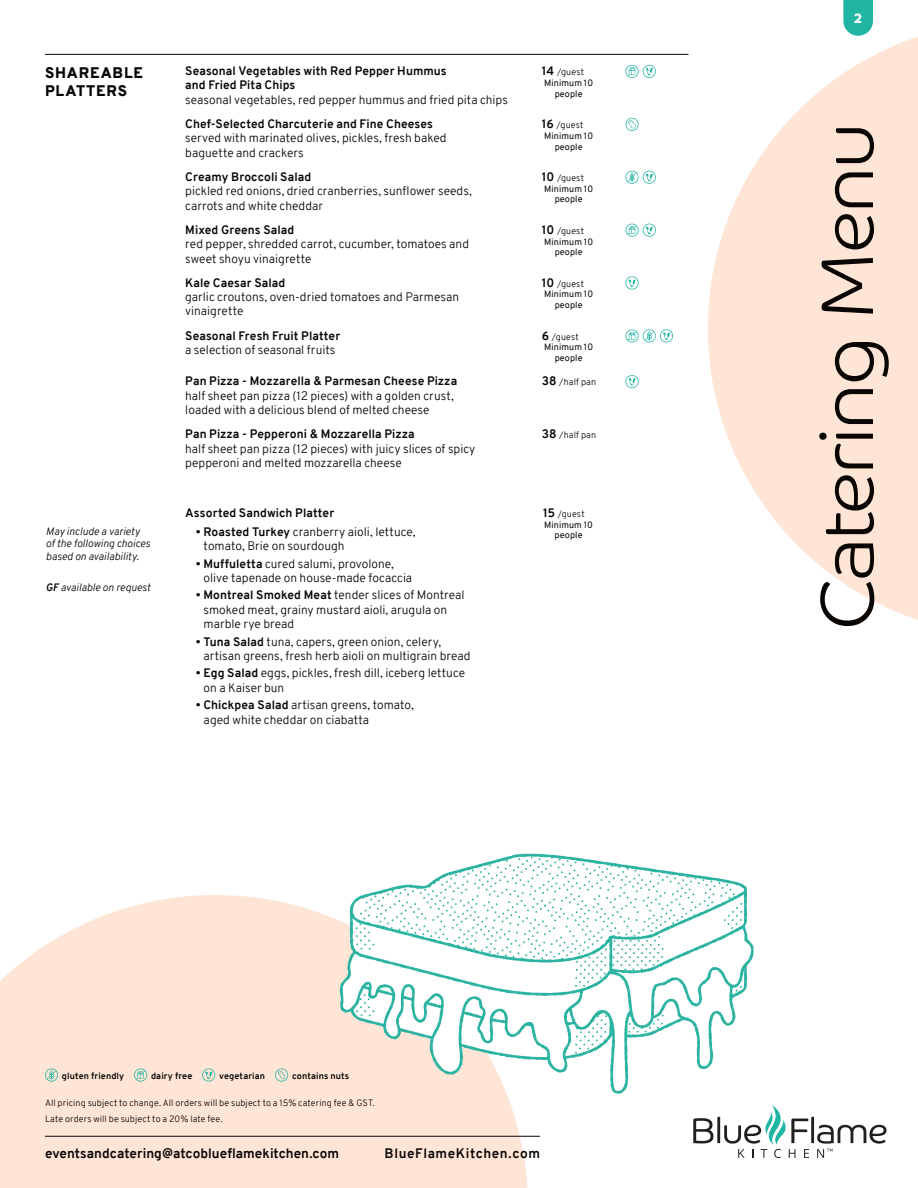
<style>
.page{position:relative;width:918px;height:1188px;background:#fff}
.page>*{position:absolute;margin:0;border:0;box-sizing:border-box;transform-origin:0 0}
.t1{font:300 75px "Co Headline";color:#0a0604}
.t2{font:900 15px/18px "Overpass";letter-spacing:.055em;color:#0a0604}
.t3{font:700 13.5px "Overpass";letter-spacing:.005em;color:#0a0604}
.t4{font:700 13.5px "Overpass";letter-spacing:.045em;color:#0a0604}
.t5{font:700 13.5px "Co Headline";color:#fff}
.t6{font:300 12px/14.4px "Overpass";color:#0a0604}
.t7{font:700 12px/14.4px "Overpass";letter-spacing:.005em;color:#0a0604}
.t8{font:italic 300 10.5px/12.6px "Overpass";letter-spacing:.005em;color:#0a0604}
.t9{font:300 9px/15.3px "Overpass";letter-spacing:.015em;color:#0a0604}
.t10{font:9px "Overpass";letter-spacing:.01em;color:#0a0604}
.t11{font:700 9px "Overpass";letter-spacing:.015em;color:#0a0604}
.s1{font-weight:300}
.s2{font-weight:700;font-size:12px}
.s3{font-weight:700}
</style>
<div class="page">
<svg style="left:708px;top:36px;width:210px;height:584px;fill:#fee5d6"></svg>
<svg style="left:0;top:895px;width:528px;height:293px;background:#fde6d8"></svg>
<svg style="left:340px;top:894px;width:414px;height:181px"></svg>
<svg style="left:350px;top:854px;width:397px;height:142px"></svg>
<svg style="left:351px;top:855px;width:391px;height:239px"></svg>
<svg style="left:693px;top:1105px;width:193px;height:53px"></svg>
<hr style="left:45px;top:1136px;width:495px;height:1px;background:#0a0604">
<svg style="left:843px;top:0;width:30px;height:36px"></svg>
<svg style="left:44px;top:1068px;width:15px;height:14px"></svg>
<svg style="left:133px;top:1068px;width:15px;height:14px"></svg>
<svg style="left:202px;top:1068px;width:14px;height:14px"></svg>
<svg style="left:274px;top:1068px;width:14px;height:14px"></svg>
<hr style="left:45px;top:54px;width:643px;height:1px;background:#0a0604">
<svg style="left:625px;top:64px;width:31px;height:14px"></svg>
<svg style="left:625px;top:117px;width:14px;height:14px"></svg>
<svg style="left:625px;top:170px;width:31px;height:14px"></svg>
<svg style="left:625px;top:223px;width:31px;height:14px"></svg>
<svg style="left:625px;top:276px;width:14px;height:14px"></svg>
<svg style="left:625px;top:329px;width:48px;height:13px"></svg>
<svg style="left:625px;top:375px;width:14px;height:13px"></svg>
<p class="t2" style="left:45px;top:64px;width:99px">SHAREABLE<br>PLATTERS</p>
<p class="t7" style="left:185px;top:64px;width:324px">Seasonal Vegetables with Red Pepper Hummus<br>and Fried Pita Chips<br><span class="s1">seasonal vegetables, red pepper hummus and fried pita chips</span></p>
<p class="t9" style="left:542px;top:64px;width:44px"><span class="s2">14</span> /guest</p>
<p class="t10" style="left:544px;top:76px;width:50px">Minimum 10</p>
<p class="t10" style="left:555px;top:87px;width:29px">people</p>
<p class="t6" style="left:185px;top:117px;width:263px"><span class="s3">Chef-Selected Charcuterie and Fine Cheeses </span>served with marinated olives, pickles, fresh baked baguette and crackers</p>
<p class="t9" style="left:542px;top:117px;width:43px"><span class="s2">16</span> /guest</p>
<p class="t10" style="left:544px;top:129px;width:50px">Minimum 10</p>
<p class="t10" style="left:555px;top:140px;width:29px">people</p>
<p class="t6" style="left:185px;top:170px;width:288px"><span class="s3">Creamy Broccoli Salad<br></span>pickled red onions, dried cranberries, sunflower seeds, carrots and white cheddar</p>
<p class="t9" style="left:542px;top:170px;width:44px"><span class="s2">10</span> /guest</p>
<p class="t10" style="left:544px;top:182px;width:50px">Minimum 10</p>
<p class="t10" style="left:555px;top:193px;width:29px">people</p>
<p class="t6" style="left:185px;top:222px;width:285px"><span class="s3">Mixed Greens Salad<br></span>red pepper, shredded carrot, cucumber, tomatoes and sweet shoyu vinaigrette</p>
<p class="t9" style="left:542px;top:223px;width:44px"><span class="s2">10</span> /guest</p>
<p class="t10" style="left:544px;top:235px;width:50px">Minimum 10</p>
<p class="t10" style="left:555px;top:246px;width:29px">people</p>
<p class="t6" style="left:185px;top:275px;width:275px"><span class="s3">Kale Caesar Salad<br></span>garlic croutons, oven-dried tomatoes and Parmesan vinaigrette</p>
<p class="t9" style="left:542px;top:276px;width:44px"><span class="s2">10</span> /guest</p>
<p class="t10" style="left:544px;top:288px;width:50px">Minimum 10</p>
<p class="t10" style="left:555px;top:299px;width:29px">people</p>
<p class="t7" style="left:185px;top:328px;width:156px">Seasonal Fresh Fruit Platter</p>
<p class="t6" style="left:185px;top:343px;width:152px">a selection of seasonal fruits</p>
<p class="t7" style="left:185px;top:374px;width:274px">Pan Pizza - Mozzarella &amp; Parmesan Cheese Pizza</p>
<p class="t6" style="left:185px;top:388px;width:270px">half sheet pan pizza (12 pieces) with a golden crust, loaded with a delicious blend of melted cheese</p>
<p class="t9" style="left:542px;top:329px;width:38px"><span class="s2">6</span> /guest</p>
<p class="t10" style="left:544px;top:341px;width:50px">Minimum 10</p>
<p class="t10" style="left:555px;top:352px;width:29px">people</p>
<p class="t9" style="left:542px;top:375px;width:56px"><span class="s2">38</span> /half pan</p>
<p class="t6" style="left:185px;top:427px;width:292px"><span class="s3">Pan Pizza - Pepperoni &amp; Mozzarella Pizza<br></span>half sheet pan pizza (12 pieces) with juicy slices of spicy pepperoni and melted mozzarella cheese</p>
<p class="t9" style="left:542px;top:427px;width:56px"><span class="s2">38</span> /half pan</p>
<p class="t7" style="left:185px;top:506px;width:150px">Assorted Sandwich Platter</p>
<p class="t6" style="left:204px;top:524px;width:214px;text-indent:-8px"><span class="s3">• Roasted Turkey</span> cranberry aioli, lettuce, tomato, Brie on sourdough</p>
<p class="t6" style="left:204px;top:556px;width:210px;text-indent:-8px"><span class="s3">• Muffuletta</span> cured salumi, provolone, olive tapenade on house-made focaccia</p>
<p class="t6" style="left:204px;top:588px;width:262px;text-indent:-8px"><span class="s3">• Montreal Smoked Meat</span> tender slices of Montreal smoked meat, grainy mustard aioli, arugula on marble rye bread</p>
<p class="t6" style="left:204px;top:634px;width:269px;text-indent:-8px"><span class="s3">• Tuna Salad</span> tuna, capers, green onion, celery, artisan greens, fresh herb aioli on multigrain bread</p>
<p class="t6" style="left:204px;top:666px;width:263px;text-indent:-8px"><span class="s3">• Egg Salad</span> eggs, pickles, fresh dill, iceberg lettuce on a Kaiser bun</p>
<p class="t6" style="left:204px;top:698px;width:212px;text-indent:-8px"><span class="s3">• Chickpea Salad</span> artisan greens, tomato, aged white cheddar on ciabatta</p>
<p class="t9" style="left:543px;top:506px;width:43px"><span class="s2">15</span> /guest</p>
<p class="t10" style="left:544px;top:518px;width:50px">Minimum 10</p>
<p class="t8" style="left:46px;top:525px;width:96px">May include a variety</p>
<p class="t10" style="left:555px;top:529px;width:29px">people</p>
<p class="t8" style="left:46px;top:537px;width:106px">of the following choices based on availability.</p>
<p class="t8" style="left:46px;top:581px;width:106px"><span class="s3">GF</span> available on request</p>
<p class="t11" style="left:62px;top:1069px;width:64px">gluten friendly</p>
<p class="t11" style="left:151px;top:1069px;width:43px">dairy free</p>
<p class="t11" style="left:219px;top:1069px;width:47px">vegetarian</p>
<p class="t11" style="left:292px;top:1069px;width:59px">contains nuts</p>
<p class="t9" style="left:45px;top:1096px;width:331px">All pricing subject to change. All orders will be subject to a 15% catering fee &amp; GST.<br>Late orders will be subject to a 20% late fee.</p>
<p class="t3" style="left:45px;top:1144px;width:296px">eventsandcatering@atcoblueflamekitchen.com</p>
<p class="t4" style="left:385px;top:1144px;width:157px">BlueFlameKitchen.com</p>
<p class="t5" style="left:854px;top:11px;width:9px">2</p>
<p class="t1" style="left:776px;top:630px;width:508px;rotate:-90deg">Catering Menu</p>
</div>
